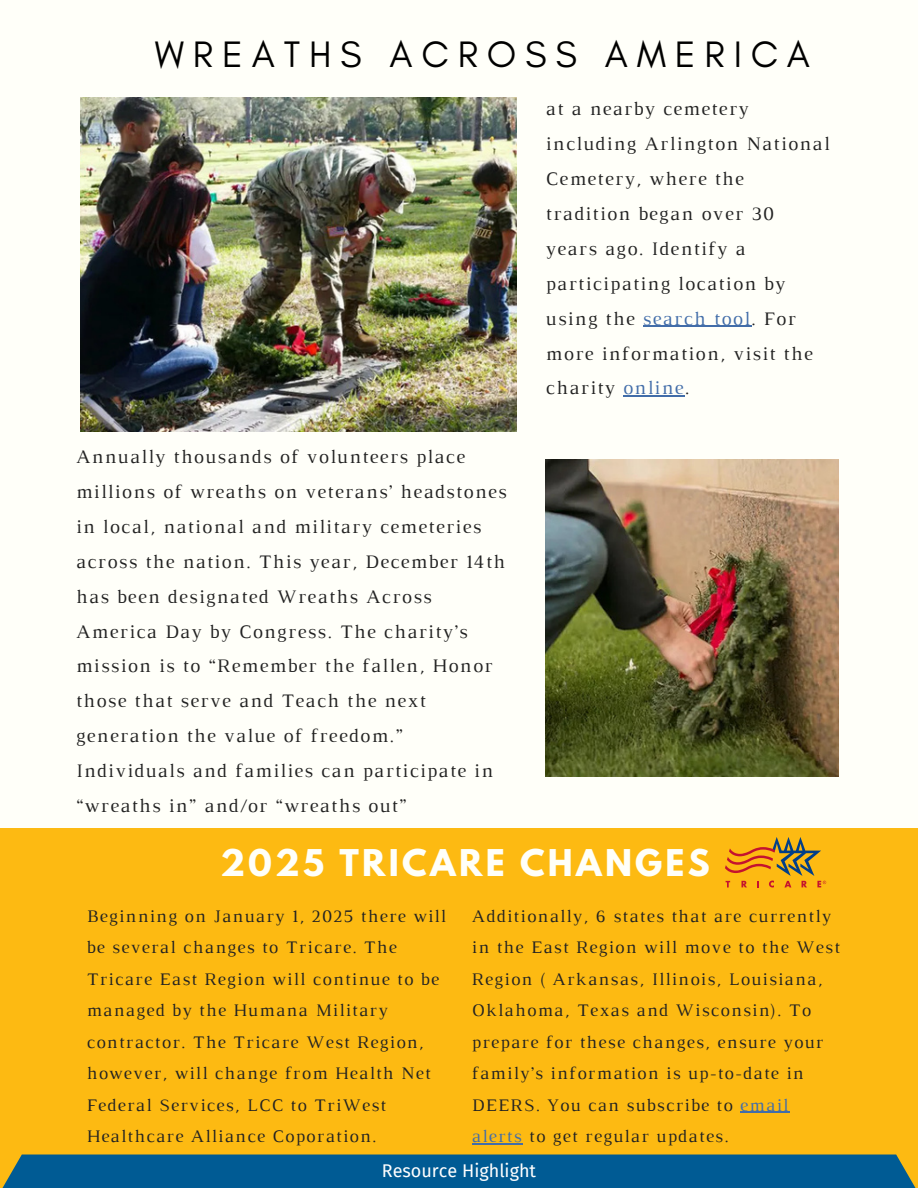
<style>
.page{position:relative;width:918px;height:1188px;background:#fffff9}
.page>*{position:absolute;margin:0;border:0;box-sizing:border-box;transform-origin:0 0}
.t1{font:37.5px "Glacial Indifference";letter-spacing:.235em;color:#000}
.t2{font:700 32.7px "League Spartan";letter-spacing:.1em;color:#fffff9}
.t3{font:19.5px/34.8px "Luthier";letter-spacing:.07em;color:#222}
.t4{font:18px/31.5px "Luthier";letter-spacing:.07em;color:#222}
.t5{font:18px "Fira Sans";color:#fff}
.s1{color:#426da9}
</style>
<div class="page">
<div style="left:0;top:829px;width:918px;height:359px;background:#fdba12"></div>
<img style="left:80px;top:97px;width:437px;height:334px">
<img style="left:546px;top:460px;width:292px;height:317px">
<div style="left:0;top:1155px;width:918px;height:33px;background:#005b94"></div>
<svg style="left:725px;top:837px;width:101px;height:51px"></svg>
<hr style="left:643px;top:326px;width:108px;height:1px;background:#426da9">
<hr style="left:623px;top:396px;width:62px;height:1px;background:#426da9">
<hr style="left:740px;top:1112px;width:50px;height:1px;background:#426da9">
<hr style="left:472px;top:1143px;width:51px;height:2px;background:#426da9">
<h3 class="t1" style="left:155px;top:32px;width:657px">WREATHS ACROSS AMERICA</h3>
<p class="t3" style="left:76px;top:441px;width:432px">Annually thousands of volunteers place millions of wreaths on veterans’ headstones in local, national and military cemeteries across the nation. This year, December 14th has been designated Wreaths Across America Day by Congress. The charity’s mission is to “Remember the fallen, Honor those that serve and Teach the next generation the value of freedom.” Individuals and families can participate in “wreaths in” and/or “wreaths out”</p>
<h3 class="t3" style="left:546px;top:93px;width:285px">at a nearby cemetery including Arlington National<br>Cemetery, where the tradition began over 30 years ago. Identify a participating location by using the <span class="s1">search tool</span>. For more information, visit the charity <span class="s1">online</span>.</h3>
<h3 class="t2" style="left:220px;top:847px;width:491px">2025 TRICARE CHANGES</h3>
<p class="t4" style="left:87px;top:902px;width:361px">Beginning on January 1, 2025 there will be several changes to Tricare. The Tricare East Region will continue to be managed by the Humana Military contractor. The Tricare West Region, however, will change from Health Net Federal Services, LCC to TriWest Healthcare Alliance Coporation.</p>
<p class="t4" style="left:472px;top:902px;width:370px">Additionally, 6 states that are currently in the East Region will move to the West Region ( Arkansas, Illinois, Louisiana, Oklahoma, Texas and Wisconsin). To prepare for these changes, ensure your family’s information is up-to-date in DEERS. You can subscribe to <span class="s1">email alerts</span> to get regular updates.</p>
<h1 class="t5" style="left:382px;top:1160px;width:156px">Resource Highlight</h1>
</div>
